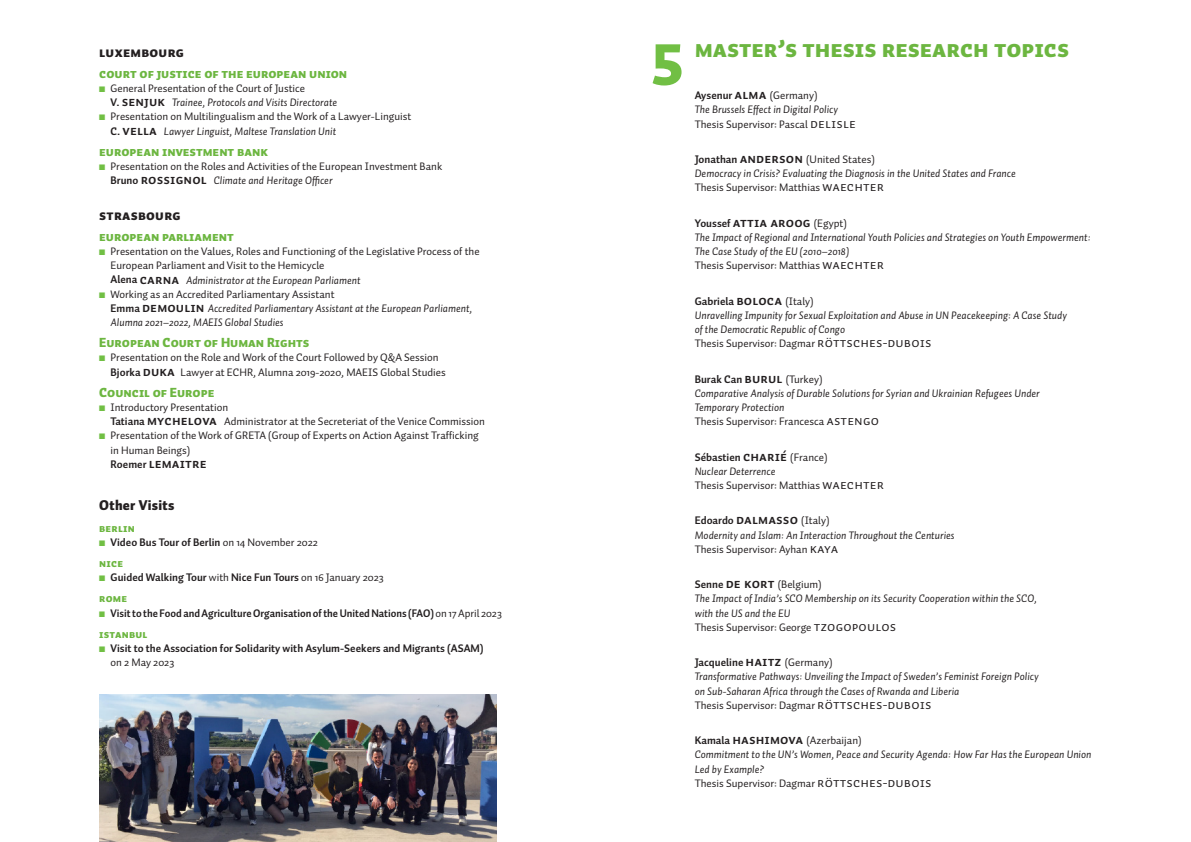
<style>
.page{position:relative;width:1191px;height:842px;background:#fff}
.page>*{position:absolute;margin:0;border:0;box-sizing:border-box;transform-origin:0 0}
.t1{font:900 58px "Auto Pro";color:#71bf44}
.t2{font:24px "Auto Pro Black Small Caps";color:#6cb640}
.t3{font:14px "Auto Pro Black Small Caps";letter-spacing:.02em;color:#231f20}
.t4{font:900 14px "Auto Pro";letter-spacing:.02em;color:#231f20}
.t5{font:13.5px "Auto Pro Bold Small Caps";letter-spacing:.01em;color:#231f20}
.t6{font:13px "Auto Pro Black Small Caps";color:#6cb640}
.t7{font:11px/14.2px "Auto Pro Regular Italic 1";color:#231f20}
.t8{font:11px/14.2px "Auto Pro";color:#231f20}
.t9{font:700 11px/14.2px "Auto Pro";color:#231f20}
.t10{font:700 11px "Auto Pro";color:#231f20;scale:.96 1}
.t11{font:11px "Auto Pro Black Small Caps";letter-spacing:.02em;color:#6cb640}
.s1{color:#71bf44}
.s2{font-family:"Auto Pro";font-weight:700}
.s3{font-family:"Auto Pro Bold Small Caps";font-size:13.5px}
.s4{font-weight:700}
.s5{font-family:"Auto Pro";font-weight:700;font-size:11px}
.s6{font-weight:400}
.s7{font-family:"Auto Pro Regular Small Caps";font-size:13.5px}
.s8{font-family:"Auto Pro";font-size:11px}
.s9{font-family:"Auto Pro Bold Small Caps";font-weight:400;font-size:13.5px}
</style>
<div class="page">
<img style="left:99px;top:694px;width:397px;height:148px">
<p class="t3" style="left:99px;top:42px;width:86px">luxembourg</p>
<p class="t6" style="left:99px;top:64px;width:249px">court of justice of the european union</p>
<p class="t8" style="left:99px;top:81px;width:207px"><span class="s1">■</span> General Presentation of the Court of Justice</p>
<p class="t7" style="left:111px;top:95px;width:228px"><span class="s2">V.</span> <span class="s3">senjuk</span> Trainee, Protocols and Visits Directorate</p>
<p class="t8" style="left:99px;top:109px;width:314px"><span class="s1">■</span> Presentation on Multilingualism and the Work of a Lawyer-Linguist</p>
<p class="t7" style="left:111px;top:124px;width:227px"><span class="s2">C.</span> <span class="s3">vella</span> Lawyer Linguist, Maltese Translation Unit</p>
<p class="t6" style="left:99px;top:142px;width:170px">european investment bank</p>
<p class="t8" style="left:99px;top:159px;width:344px"><span class="s1">■</span> Presentation on the Roles and Activities of the European Investment Bank</p>
<p class="t7" style="left:111px;top:173px;width:223px"><span class="s2">Bruno</span> <span class="s3">rossignol</span> Climate and Heritage Officer</p>
<p class="t3" style="left:99px;top:205px;width:83px">strasbourg</p>
<p class="t6" style="left:99px;top:227px;width:136px">european parliament</p>
<p class="t8" style="left:111px;top:244px;width:370px;text-indent:-11px"><span class="s1">■</span> Presentation on the Values, Roles and Functioning of the Legislative Process of the<br>European Parliament and Visit to the Hemicycle</p>
<p class="t7" style="left:111px;top:272px;width:251px"><span class="s2">Alena</span> <span class="s3">carna</span> Administrator at the European Parliament</p>
<p class="t8" style="left:99px;top:287px;width:237px"><span class="s1">■</span> Working as an Accredited Parliamentary Assistant</p>
<p class="t7" style="left:111px;top:301px;width:363px"><span class="s2">Emma</span> <span class="s3">demoulin</span> Accredited Parliamentary Assistant at the European Parliament,<br>Alumna 2021–2022, MAEIS Global Studies</p>
<p class="t6" style="left:99px;top:333px;width:212px">European Court of Human Rights</p>
<p class="t8" style="left:111px;top:350px;width:337px;text-indent:-11px"><span class="s1">■</span> Presentation on the Role and Work of the Court Followed by Q&amp;A Session<br><span class="s4">Bjorka</span> <span class="s3">duka</span> Lawyer at ECHR, Alumna 2019-2020, MAEIS Global Studies</p>
<p class="t6" style="left:99px;top:383px;width:117px">Council of Europe</p>
<p class="t8" style="left:111px;top:400px;width:376px;text-indent:-11px"><span class="s1">■</span> Introductory Presentation<br><span class="s4">Tatiana</span> <span class="s3">mychelova</span> Administrator at the Secreteriat of the Venice Commission</p>
<p class="t8" style="left:111px;top:428px;width:370px;text-indent:-11px"><span class="s1">■</span> Presentation of the Work of GRETA (Group of Experts on Action Against Trafficking in Human Beings)</p>
<p class="t5" style="left:111px;top:454px;width:98px"><span class="s5">Roemer</span> lemaitre</p>
<p class="t4" style="left:99px;top:495px;width:77px">Other Visits</p>
<p class="t11" style="left:99px;top:520px;width:37px">berlin</p>
<p class="t9" style="left:99px;top:535px;width:220px"><span class="s1">■</span> Video Bus Tour of Berlin <span class="s6">on 14 November 2022</span></p>
<p class="t11" style="left:99px;top:555px;width:25px">nice</p>
<p class="t9" style="left:99px;top:570px;width:286px"><span class="s1">■</span> Guided Walking Tour <span class="s6">with</span> Nice Fun Tours <span class="s6">on 16 January 2023</span></p>
<p class="t11" style="left:99px;top:591px;width:29px">rome</p>
<p class="t10" style="left:99px;top:605px;width:421px"><span class="s1">■</span> Visit to the Food and Agriculture Organisation of the United Nations (FAO) <span class="s6">on 17 April 2023</span></p>
<p class="t11" style="left:99px;top:626px;width:50px">istanbul</p>
<p class="t9" style="left:111px;top:641px;width:374px;text-indent:-11px"><span class="s1">■</span> Visit to the Association for Solidarity with Asylum-Seekers and Migrants (ASAM) <span class="s6">on 2 May 2023</span></p>
<h1 class="t1" style="left:652px;top:23px;width:33px">5</h1>
<h2 class="t2" style="left:694px;top:31px;width:376px">master’s thesis research topics</h2>
<p class="t8" style="left:694px;top:88px;width:124px"><span class="s4">Aysenur</span> <span class="s3">alma</span> (Germany)</p>
<p class="t7" style="left:694px;top:102px;width:145px">The Brussels Effect in Digital Policy</p>
<p class="t8" style="left:694px;top:116px;width:163px">Thesis Supervisor: Pascal <span class="s7">DELISLE</span></p>
<p class="t8" style="left:694px;top:152px;width:182px"><span class="s4">Jonathan</span> <span class="s3">anderson</span> (United States)</p>
<p class="t7" style="left:694px;top:166px;width:323px">Democracy in Crisis? Evaluating the Diagnosis in the United States and France</p>
<p class="t8" style="left:694px;top:180px;width:191px">Thesis Supervisor: Matthias <span class="s7">waechte r</span></p>
<p class="t5" style="left:694px;top:213px;width:154px"><span class="s5">Youssef</span> attia aroog <span class="s8">(Egypt)</span></p>
<p class="t7" style="left:694px;top:230px;width:397px">The Impact of Regional and International Youth Policies and Strategies on Youth Empowerment:<br>The Case Study of the EU (2010–2018)</p>
<p class="t8" style="left:694px;top:258px;width:191px">Thesis Supervisor: Matthias <span class="s7">waechte r</span></p>
<p class="t9" style="left:694px;top:294px;width:120px">Gabriela <span class="s9">boloca</span> <span class="s6">(Italy)</span></p>
<p class="t7" style="left:694px;top:308px;width:374px">Unravelling Impunity for Sexual Exploitation and Abuse in UN Peacekeeping: A Case Study of the Democratic Republic of Congo</p>
<p class="t8" style="left:694px;top:336px;width:231px">Thesis Supervisor: Dagmar <span class="s7">röttsches-d ubois</span></p>
<p class="t9" style="left:694px;top:372px;width:129px">Burak Can <span class="s9">burul</span> <span class="s6">(Turkey)</span></p>
<p class="t7" style="left:694px;top:386px;width:346px">Comparative Analysis of Durable Solutions for Syrian and Ukrainian Refugees Under<br>Temporary Protection</p>
<p class="t8" style="left:694px;top:414px;width:186px">Thesis Supervisor: Francesca <span class="s7">aste ngo</span></p>
<p class="t9" style="left:694px;top:450px;width:134px">Sébastien <span class="s9">charié</span> <span class="s6">(France)</span></p>
<p class="t7" style="left:694px;top:464px;width:82px">Nuclear Deterrence</p>
<p class="t8" style="left:694px;top:478px;width:191px">Thesis Supervisor: Matthias <span class="s7">waechte r</span></p>
<p class="t5" style="left:694px;top:510px;width:136px"><span class="s5">Edoardo</span> dalmasso <span class="s8">(Italy)</span></p>
<p class="t7" style="left:694px;top:528px;width:261px">Modernity and Islam: An Interaction Throughout the Centuries</p>
<p class="t8" style="left:694px;top:542px;width:145px">Thesis Supervisor: Ayhan <span class="s7">kaya</span></p>
<p class="t8" style="left:694px;top:577px;width:128px"><span class="s4">Senne</span> <span class="s3">de kort</span> (Belgium)</p>
<p class="t7" style="left:694px;top:591px;width:344px">The Impact of India’s SCO Membership on its Security Cooperation within the SCO, with the US and the EU</p>
<p class="t8" style="left:694px;top:620px;width:201px">Thesis Supervisor: George <span class="s7">tzogopoulos</span></p>
<p class="t9" style="left:694px;top:655px;width:139px">Jacqueline <span class="s9">haitz</span> <span class="s6">(Germany)</span></p>
<p class="t7" style="left:694px;top:669px;width:345px">Transformative Pathways: Unveiling the Impact of Sweden’s Feminist Foreign Policy on Sub-Saharan Africa through the Cases of Rwanda and Liberia</p>
<p class="t8" style="left:694px;top:698px;width:231px">Thesis Supervisor: Dagmar <span class="s7">röttsches-d ubois</span></p>
<p class="t8" style="left:694px;top:733px;width:168px"><span class="s4">Kamala</span> <span class="s3">hashimova</span> (Azerbaijan)</p>
<p class="t7" style="left:694px;top:747px;width:398px">Commitment to the UN’s Women, Peace and Security Agenda: How Far Has the European Union<br>Led by Example?</p>
<p class="t8" style="left:694px;top:776px;width:231px">Thesis Supervisor: Dagmar <span class="s7">röttsches-d ubois</span></p>
</div>
